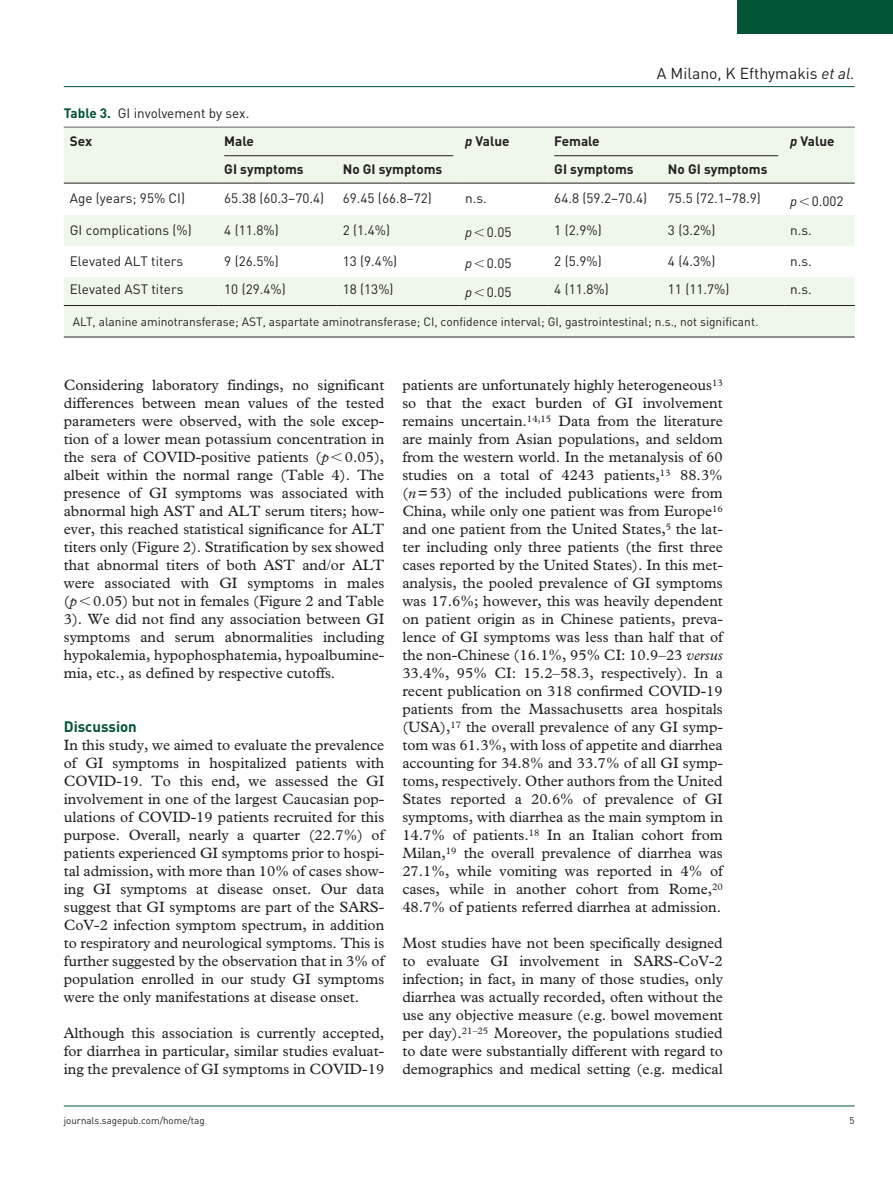
<style>
.page{position:relative;width:893px;height:1191px;background:#fff}
.page>*{position:absolute;margin:0;border:0;box-sizing:border-box;transform-origin:0 0}
.t1{font:15.75px "DIN";color:#231f20}
.t2{font:15px/18px "Plantin Std";color:#231f20;text-align:justify}
.t3{font:700 15px "DIN";color:#015436}
.t4{font:13.5px/28.5px "DIN";color:#231f20}
.t5{font:700 13.5px "DIN";color:#231f20}
.t6{font:12px "DIN";color:#231f20}
.t7{font:9.75px "DIN";color:#231f20}
.s1{font-style:italic}
.s2{font-weight:700;color:#015436}
.s3{font-weight:700}
</style>
<div class="page">
<hr style="left:64px;top:86px;width:791px;height:1px;background:#015436">
<hr style="left:64px;top:1105px;width:791px;height:1px;background:#015436">
<div style="left:738px;top:0;width:155px;height:34px;background:#015436"></div>
<div style="left:64px;top:306px;width:791px;height:30px;background:#eff7ea"></div>
<hr style="left:64px;top:127px;width:791px;height:1px;background:#231f20">
<hr style="left:64px;top:337px;width:791px;height:1px;background:#231f20">
<div style="left:64px;top:128px;width:791px;height:177px;background:#eff7ea"></div>
<svg style="left:64px;top:184px;width:791px;height:93px"></svg>
<hr style="left:64px;top:305px;width:154px;height:1px;background:#231f20">
<hr style="left:218px;top:305px;width:119px;height:1px;background:#231f20">
<hr style="left:337px;top:305px;width:122px;height:1px;background:#231f20">
<hr style="left:459px;top:305px;width:89px;height:1px;background:#231f20">
<hr style="left:548px;top:305px;width:114px;height:1px;background:#231f20">
<hr style="left:662px;top:305px;width:122px;height:1px;background:#231f20">
<hr style="left:784px;top:305px;width:71px;height:1px;background:#231f20">
<hr style="left:64px;top:183px;width:154px;height:1px;background:#231f20">
<hr style="left:459px;top:183px;width:89px;height:1px;background:#231f20">
<hr style="left:784px;top:183px;width:71px;height:1px;background:#231f20">
<hr style="left:218px;top:183px;width:119px;height:1px;background:#231f20">
<hr style="left:337px;top:183px;width:122px;height:1px;background:#231f20">
<hr style="left:548px;top:183px;width:114px;height:1px;background:#231f20">
<hr style="left:662px;top:183px;width:122px;height:1px;background:#231f20">
<hr style="left:224px;top:155px;width:229px;height:1px;background:#231f20">
<hr style="left:554px;top:155px;width:224px;height:1px;background:#231f20">
<svg style="left:800px;top:197px;width:9px;height:8px"></svg>
<svg style="left:475px;top:229px;width:9px;height:7px"></svg>
<svg style="left:475px;top:260px;width:9px;height:8px"></svg>
<svg style="left:475px;top:288px;width:9px;height:8px"></svg>
<p class="t1" style="left:657px;top:63px;width:199px">A Milano, K Efthymakis <span class="s1">et al.</span></p>
<p class="t4" style="left:70px;top:98px;width:181px;text-indent:-6px"><span class="s2">Table 3.</span> GI involvement by sex.<br><span class="s3">Sex</span></p>
<p class="t5" style="left:224px;top:133px;width:31px">Male</p>
<p class="t5" style="left:465px;top:133px;width:46px"><span class="s1">p</span> Value</p>
<p class="t5" style="left:554px;top:133px;width:47px">Female</p>
<p class="t5" style="left:790px;top:133px;width:46px"><span class="s1">p</span> Value</p>
<p class="t5" style="left:224px;top:160px;width:81px">GI symptoms</p>
<p class="t5" style="left:343px;top:160px;width:101px">No GI symptoms</p>
<p class="t5" style="left:554px;top:160px;width:81px">GI symptoms</p>
<p class="t5" style="left:668px;top:160px;width:101px">No GI symptoms</p>
<p class="t4" style="left:70px;top:184px;width:117px">Age (years; 95% CI)</p>
<p class="t4" style="left:224px;top:184px;width:101px">65.38 (60.3–70.4)</p>
<p class="t4" style="left:343px;top:184px;width:91px">69.45 (66.8–72)</p>
<p class="t4" style="left:465px;top:184px;width:23px">n.s.</p>
<p class="t4" style="left:554px;top:184px;width:94px">64.8 (59.2–70.4)</p>
<p class="t4" style="left:668px;top:184px;width:94px">75.5 (72.1–78.9)</p>
<p class="t4" style="left:790px;top:186px;width:55px"><span class="s1">p</span> 0.002</p>
<p class="t4" style="left:70px;top:215px;width:124px">GI complications (%)</p>
<p class="t4" style="left:224px;top:215px;width:56px">4 (11.8%)</p>
<p class="t4" style="left:343px;top:215px;width:49px">2 (1.4%)</p>
<p class="t4" style="left:465px;top:218px;width:48px"><span class="s1">p</span> 0.05</p>
<p class="t4" style="left:554px;top:215px;width:49px">1 (2.9%)</p>
<p class="t4" style="left:668px;top:215px;width:49px">3 (3.2%)</p>
<p class="t4" style="left:790px;top:215px;width:23px">n.s.</p>
<p class="t4" style="left:70px;top:247px;width:115px">Elevated ALT titers</p>
<p class="t4" style="left:224px;top:247px;width:56px">9 (26.5%)</p>
<p class="t4" style="left:343px;top:247px;width:56px">13 (9.4%)</p>
<p class="t4" style="left:465px;top:249px;width:48px"><span class="s1">p</span> 0.05</p>
<p class="t4" style="left:554px;top:247px;width:49px">2 (5.9%)</p>
<p class="t4" style="left:668px;top:247px;width:49px">4 (4.3%)</p>
<p class="t4" style="left:790px;top:247px;width:23px">n.s.</p>
<p class="t4" style="left:70px;top:275px;width:115px">Elevated AST titers</p>
<p class="t4" style="left:224px;top:275px;width:63px">10 (29.4%)</p>
<p class="t4" style="left:343px;top:275px;width:52px">18 (13%)</p>
<p class="t4" style="left:465px;top:277px;width:48px"><span class="s1">p</span> 0.05</p>
<p class="t4" style="left:554px;top:275px;width:56px">4 (11.8%)</p>
<p class="t4" style="left:668px;top:275px;width:63px">11 (11.7%)</p>
<p class="t4" style="left:790px;top:275px;width:23px">n.s.</p>
<p class="t6" style="left:73px;top:314px;width:687px">ALT, alanine aminotransferase; AST, aspartate aminotransferase; CI, confidence interval; GI, gastrointestinal; n.s., not significant.</p>
<p class="t2" style="left:64px;top:376px;width:322px">Considering laboratory findings, no significant differences between mean values of the tested parameters were observed, with the sole excep&shy;tion of a lower mean potassium concentration in the sera of COVID-positive patients (<span class="s1">p</span> 0.05), albeit within the normal range (Table 4). The presence of GI symptoms was associated with abnormal high AST and ALT serum titers; how&shy;ever, this reached statistical significance for ALT titers only (Figure 2). Stratification by sex showed that abnormal titers of both AST and/or ALT were associated with GI symptoms in males (<span class="s1">p</span> 0.05) but not in females (Figure 2 and Table 3). We did not find any association between GI symptoms and serum abnormalities including hypokalemia, hypophosphatemia, hypoalbumine&shy;mia, etc., as defined by respective cutoffs.</p>
<p class="t3" style="left:64px;top:717px;width:75px">Discussion</p>
<p class="t2" style="left:64px;top:736px;width:322px">In this study, we aimed to evaluate the prevalence of GI symptoms in hospitalized patients with COVID-19. To this end, we assessed the GI involvement in one of the largest Caucasian pop&shy;ulations of COVID-19 patients recruited for this purpose. Overall, nearly a quarter (22.7%) of patients experienced GI symptoms prior to hospi&shy;tal admission, with more than 10% of cases show&shy;ing GI symptoms at disease onset. Our data suggest that GI symptoms are part of the SARS-CoV-2 infection symptom spectrum, in addition to respiratory and neurological symptoms. This is further suggested by the observation that in 3% of population enrolled in our study GI symptoms were the only manifestations at disease onset.</p>
<p class="t2" style="left:64px;top:1024px;width:322px">Although this association is currently accepted, for diarrhea in particular, similar studies evaluat&shy;ing the prevalence of GI symptoms in COVID-19</p>
<p class="t2" style="left:402px;top:376px;width:322px">patients are unfortunately highly heterogeneous<sup>13 </sup>so that the exact burden of GI involvement remains uncertain.<sup>14,15</sup> Data from the literature are mainly from Asian populations, and seldom from the western world. In the metanalysis of 60 studies on a total of 4243 patients,<sup>13</sup> 88.3% (<span class="s1">n</span>=53) of the included publications were from China, while only one patient was from Europe<sup>16 </sup>and one patient from the United States,<sup>5</sup> the lat&shy;ter including only three patients (the first three cases reported by the United States). In this met&shy;analysis, the pooled prevalence of GI symptoms was 17.6%; however, this was heavily dependent on patient origin as in Chinese patients, preva&shy;lence of GI symptoms was less than half that of the non-Chinese (16.1%, 95% CI: 10.9–23 <span class="s1">versus </span>33.4%, 95% CI: 15.2–58.3, respectively). In a recent publication on 318 confirmed COVID-19 patients from the Massachusetts area hospitals (USA),<sup>17</sup> the overall prevalence of any GI symp&shy;tom was 61.3%, with loss of appetite and diarrhea accounting for 34.8% and 33.7% of all GI symp&shy;toms, respectively. Other authors from the United States reported a 20.6% of prevalence of GI symptoms, with diarrhea as the main symptom in 14.7% of patients.<sup>18</sup> In an Italian cohort from Milan,<sup>19</sup> the overall prevalence of diarrhea was 27.1%, while vomiting was reported in 4% of cases, while in another cohort from Rome,<sup>20<br></sup>48.7% of patients referred diarrhea at admission.</p>
<p class="t2" style="left:402px;top:934px;width:322px">Most studies have not been specifically designed to evaluate GI involvement in SARS-CoV-2 infection; in fact, in many of those studies, only diarrhea was actually recorded, often without the use any objective measure (e.g. bowel movement per day).<sup>21–25</sup> Moreover, the populations studied to date were substantially different with regard to demographics and medical setting (e.g. medical</p>
<p class="t7" style="left:64px;top:1114px;width:142px">journals.sagepub.com/home/tag</p>
<p class="t7" style="left:850px;top:1114px;width:7px">5</p>
</div>
